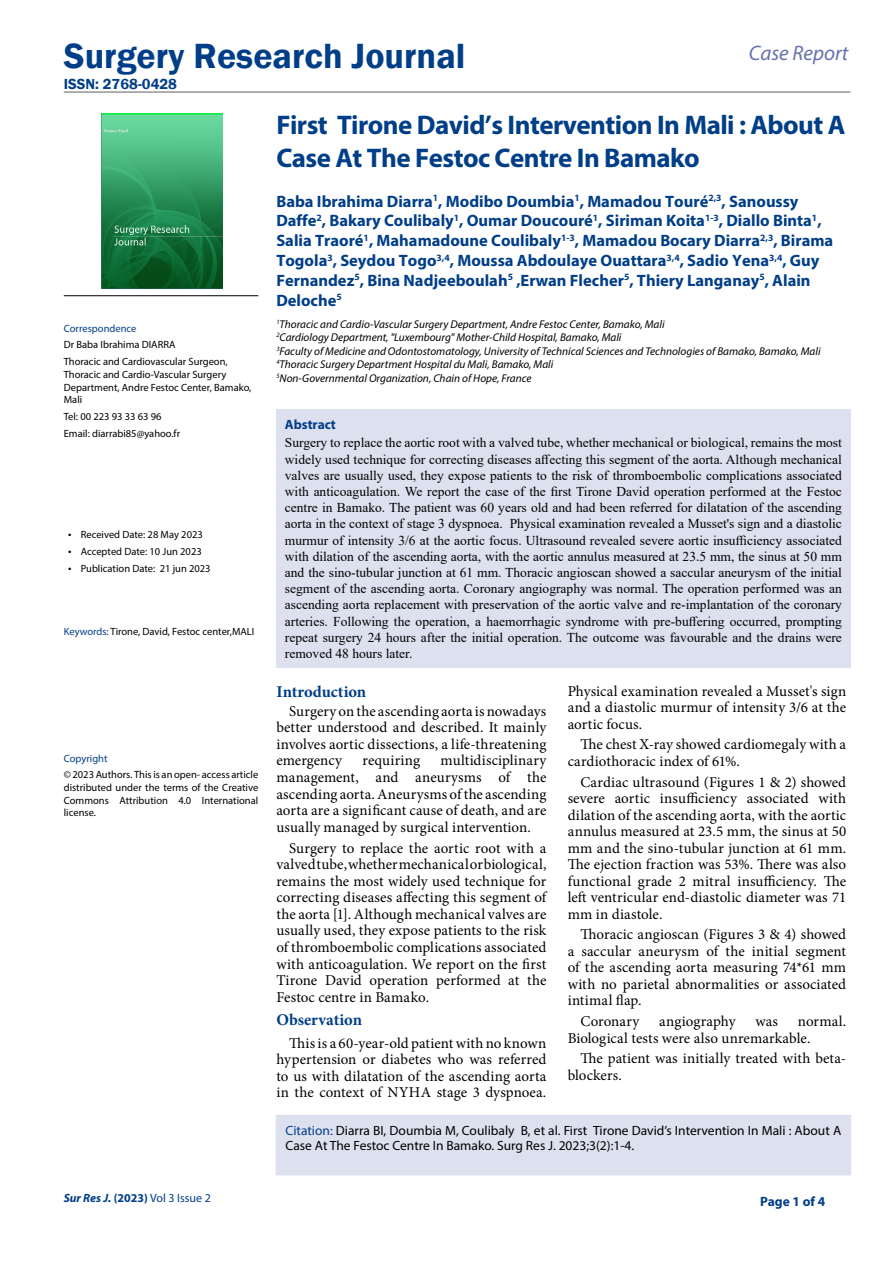
<style>
.page{position:relative;width:893px;height:1263px;background:#fff}
.page>*{position:absolute;margin:0;border:0;box-sizing:border-box;transform-origin:0 0}
.t1{font:600 36px "Franklin Gothic";color:#003e88}
.t2{font:700 27px/33px "Myriad Pro";letter-spacing:-.02em;color:#003e88}
.t3{font:italic 21px "Myriad Pro";color:#6573aa}
.t4{font:700 16.5px/19.8px "Myriad Pro";color:#003e88}
.t5{font:700 16.5px "Minion Pro";color:#003e88}
.t6{font:15px/16.5px "Minion Pro";letter-spacing:.005em;color:#000;text-align:justify}
.t7{font:600 15px "Franklin Gothic";color:#003e88}
.t8{font:13.5px/16.2px "Times New Roman";color:#000;text-align:justify}
.t9{font:700 13.5px "Myriad Pro";color:#003e88}
.t10{font:13.35px/15px "Myriad Pro";color:#000}
.t11{font:12px "Myriad Pro";color:#003e88}
.t12{font:italic 11.25px "Myriad Pro";color:#000}
.t13{font:10.5px/12.6px "Myriad Pro";color:#000}
.t14{font:10.5px "Myriad Pro";color:#003e88}
.s1{font-size:12px}
.s2{color:#003e88}
.s3{font-weight:700;font-style:italic}
.s4{font-weight:700}
</style>
<div class="page">
<div style="left:276px;top:1115px;width:574px;height:60px;background:#dde0ef"></div>
<img style="left:101px;top:114px;width:121px;height:175px">
<hr style="left:64px;top:91px;width:786px;height:2px;background:#939598">
<div style="left:276px;top:409px;width:574px;height:259px;background:#dde0ef"></div>
<hr style="left:64px;top:295px;width:194px;height:1px;background:#000">
<h1 class="t1" style="left:64px;top:34px;width:403px">Surgery Research Journal</h1>
<h3 class="t3" style="left:749px;top:40px;width:101px">Case Report</h3>
<p class="t7" style="left:64px;top:74px;width:115px">ISSN: 2768-0428</p>
<p class="t14" style="left:64px;top:322px;width:74px">Correspondence</p>
<p class="t13" style="left:64px;top:338px;width:113px">Dr Baba Ibrahima DIARRA</p>
<p class="t13" style="left:64px;top:355px;width:189px">Thoracic and Cardiovascular Surgeon,<br>Thoracic and Cardio-Vascular Surgery<br>Department, Andre Festoc Center, Bamako,<br>Mali</p>
<p class="t13" style="left:64px;top:410px;width:99px">Tel: 00 223 93 33 63 96</p>
<p class="t13" style="left:64px;top:427px;width:118px">Email: diarrabi85@yahoo.fr</p>
<p class="t13" style="left:68px;top:528px;width:136px"><span class="s1">•</span> Received Date: 28 May 2023</p>
<p class="t13" style="left:68px;top:545px;width:135px"><span class="s1">•</span> Accepted Date: 10 Jun 2023</p>
<p class="t13" style="left:68px;top:562px;width:144px"><span class="s1">•</span> Publication Date: 21 jun 2023</p>
<p class="t13" style="left:64px;top:625px;width:192px"><span class="s2">Keywords:</span> Tirone, David, Festoc center,MALI</p>
<p class="t14" style="left:64px;top:752px;width:45px">Copyright</p>
<p class="t13" style="left:64px;top:768px;width:196px;text-align:justify">© 2023 Authors. This is an open- access article distributed under the terms of the Creative Commons Attribution 4.0 International license.</p>
<p class="t2" style="left:276px;top:108px;width:571px">First Tirone David’s Intervention In Mali : About A<br>Case At The Festoc Centre In Bamako</p>
<p class="t4" style="left:276px;top:191px;width:558px">Baba Ibrahima Diarra<sup>1</sup>, Modibo Doumbia<sup>1</sup>, Mamadou Touré<sup>2,3</sup>, Sanoussy Daffe<sup>2</sup>, Bakary Coulibaly<sup>1</sup>, Oumar Doucouré<sup>1</sup>, Siriman Koita<sup>1-3</sup>, Diallo Binta<sup>1</sup>, Salia Traoré<sup>1</sup>, Mahamadoune Coulibaly<sup>1-3</sup>, Mamadou Bocary Diarra<sup>2,3</sup>, Birama Togola<sup>3</sup>, Seydou Togo<sup>3,4</sup>, Moussa Abdoulaye Ouattara<sup>3,4</sup>, Sadio Yena<sup>3,4</sup>, Guy Fernandez<sup>5</sup>, Bina Nadjeeboulah<sup>5</sup> ,Erwan Flecher<sup>5</sup>, Thiery Langanay<sup>5</sup>, Alain Deloche<sup>5</sup></p>
<p class="t12" style="left:276px;top:317px;width:390px"><sup>1</sup>Thoracic and Cardio-Vascular Surgery Department, Andre Festoc Center, Bamako, Mali</p>
<p class="t12" style="left:276px;top:330px;width:347px"><sup>2</sup>Cardiology Department, "Luxembourg" Mother-Child Hospital, Bamako, Mali</p>
<p class="t12" style="left:276px;top:344px;width:546px"><sup>3</sup>Faculty of Medicine and Odontostomatology, University of Technical Sciences and Technologies of Bamako, Bamako, Mali</p>
<p class="t12" style="left:276px;top:357px;width:278px"><sup>4</sup>Thoracic Surgery Department Hospital du Mali, Bamako, Mali</p>
<p class="t12" style="left:276px;top:371px;width:257px"><sup>5</sup>Non-Governmental Organization, Chain of Hope, France</p>
<p class="t9" style="left:285px;top:416px;width:53px">Abstract</p>
<p class="t8" style="left:285px;top:434px;width:559px">Surgery to replace the aortic root with a valved tube, whether mechanical or biological, remains the most widely used technique for correcting diseases affecting this segment of the aorta. Although mechanical valves are usually used, they expose patients to the risk of thromboembolic complications associated with anticoagulation. We report the case of the first Tirone David operation performed at the Festoc centre in Bamako. The patient was 60 years old and had been referred for dilatation of the ascending aorta in the context of stage 3 dyspnoea. Physical examination revealed a Musset's sign and a diastolic murmur of intensity 3/6 at the aortic focus. Ultrasound revealed severe aortic insufficiency associated with dilation of the ascending aorta, with the aortic annulus measured at 23.5 mm, the sinus at 50 mm and the sino-tubular junction at 61 mm. Thoracic angioscan showed a saccular aneurysm of the initial segment of the ascending aorta. Coronary angiography was normal. The operation performed was an ascending aorta replacement with preservation of the aortic valve and re-implantation of the coronary arteries. Following the operation, a haemorrhagic syndrome with pre-buffering occurred, prompting repeat surgery 24 hours after the initial operation. The outcome was favourable and the drains were removed 48 hours later.</p>
<p class="t5" style="left:276px;top:680px;width:91px">Introduction</p>
<p class="t6" style="left:276px;top:703px;width:271px;text-indent:13px">Surgery on the ascending aorta is nowadays better understood and described. It mainly involves aortic dissections, a life-threatening emergency</p>
<p class="t6" style="left:568px;top:683px;width:280px">Physical examination revealed a Musset's sign and a diastolic murmur of intensity 3/6 at the aortic focus.</p>
<p class="t6" style="left:568px;top:736px;width:280px;text-indent:13px">The chest X-ray showed cardiomegaly with a cardiothoracic index of 61%.</p>
<p class="t6" style="left:568px;top:774px;width:280px;text-indent:13px">Cardiac ultrasound (Figures 1 &amp; 2) showed severe aortic insufficiency associated with dilation of the ascending aorta, with the aortic annulus measured at 23.5 mm, the sinus at 50 mm and the sino-tubular junction at 61 mm.<br>The ejection fraction was 53%. There was also functional grade 2 mitral insufficiency. The left ventricular end-diastolic diameter was 71 mm in diastole.</p>
<p class="t6" style="left:568px;top:926px;width:280px;text-indent:13px">Thoracic angioscan (Figures 3 &amp; 4) showed a saccular aneurysm of the initial segment of the ascending aorta measuring 74*61 mm with no parietal abnormalities or associated intimal flap.</p>
<p class="t6" style="left:580px;top:1013px;width:61px">Coronary</p>
<p class="t6" style="left:659px;top:1013px;width:78px">angiography</p>
<p class="t6" style="left:755px;top:1013px;width:24px">was</p>
<p class="t6" style="left:276px;top:752px;width:272px;text-indent:164px">multidisciplinary management, and aneurysms of the ascending aorta. Aneurysms of the ascending aorta are a significant cause of death, and are usually managed by surgical intervention.</p>
<p class="t6" style="left:276px;top:839px;width:272px;text-indent:13px">Surgery to replace the aortic root with a valved tube, whether mechanical or biological, remains the most widely used technique for correcting diseases affecting this segment of the aorta [1]. Although mechanical valves are usually used, they expose patients to the risk of thromboembolic complications associated with anticoagulation. We report on the first Tirone David operation performed at the Festoc centre in Bamako.</p>
<p class="t5" style="left:276px;top:1008px;width:87px">Observation</p>
<p class="t6" style="left:276px;top:1035px;width:272px;text-indent:13px">This is a 60-year-old patient with no known hypertension or diabetes who was referred to us with dilatation of the ascending aorta in the context of NYHA stage 3 dyspnoea.</p>
<p class="t6" style="left:363px;top:752px;width:59px">requiring</p>
<p class="t6" style="left:568px;top:1013px;width:280px;text-indent:230px">normal.<br>Biological tests were also unremarkable.</p>
<p class="t6" style="left:568px;top:1050px;width:280px;text-indent:13px">The patient was initially treated with beta&shy;blockers.</p>
<p class="t10" style="left:286px;top:1123px;width:557px"><span class="s2">Citation:</span> Diarra BI, Doumbia M, Coulibaly B, et al. First Tirone David’s Intervention In Mali : About A<br>Case At The Festoc Centre In Bamako. Surg Res J. 2023;3(2):1-4.</p>
<p class="t11" style="left:64px;top:1190px;width:149px"><span class="s3">Sur Res J.</span> <span class="s4">(2023)</span> Vol 3 Issue 2</p>
<p class="t9" style="left:760px;top:1192px;width:67px">Page 1 of 4</p>
</div>
